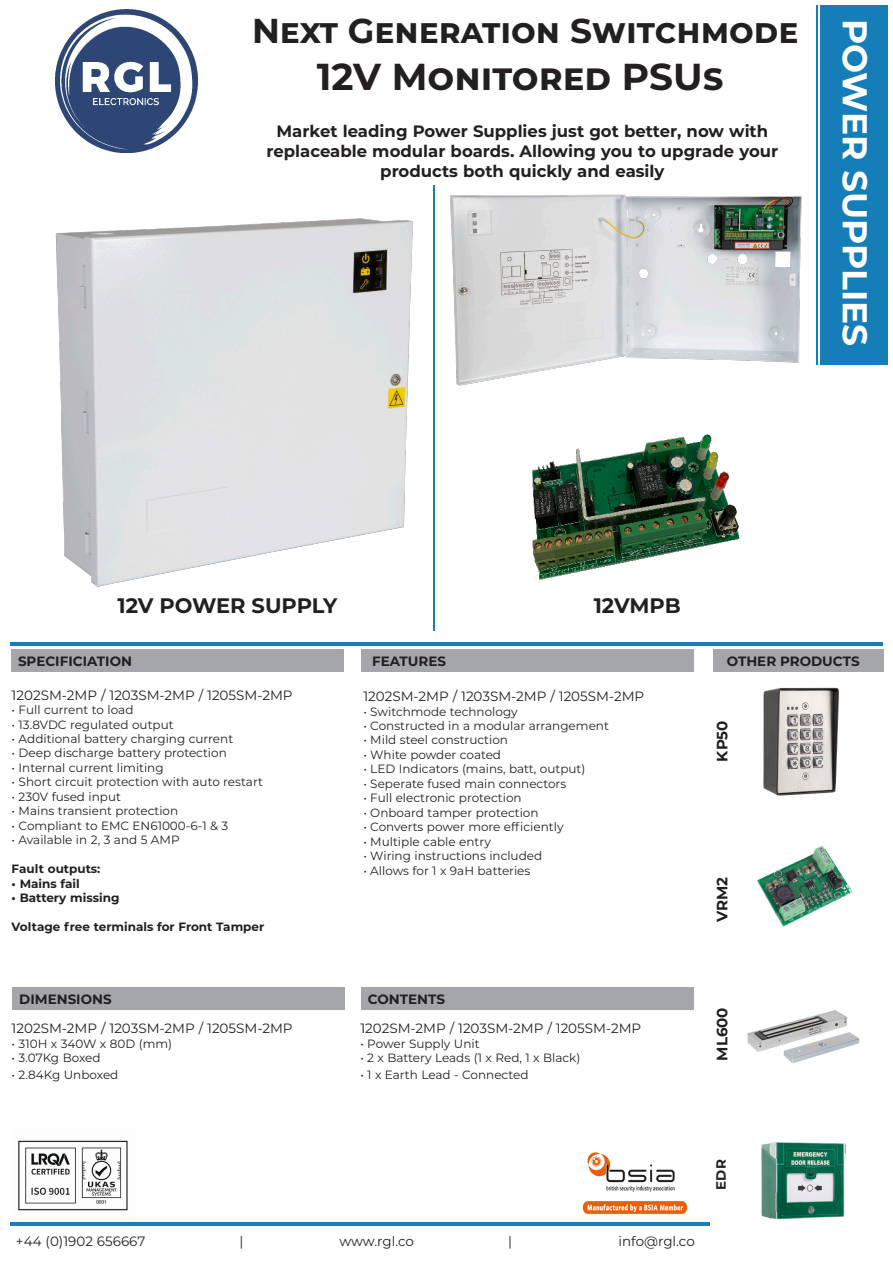
<style>
.page{position:relative;width:893px;height:1263px;background:#fff}
.page>*{position:absolute;margin:0;border:0;box-sizing:border-box;transform-origin:0 0}
.t1{font:700 37.5px "Montserrat";color:#231f20}
.t2{font:700 34.5px "Montserrat";color:#231f20}
.t3{font:700 34.5px "Montserrat";color:#fff}
.t4{font:700 21px "Montserrat";letter-spacing:-.01em;color:#231f20}
.t5{font:700 16.5px/20px "Montserrat";color:#231f20;text-align:center}
.t6{font:700 15px "Montserrat";color:#231f20}
.t7{font:13.5px "Montserrat";color:#231f20}
.t8{font:700 13.5px "Montserrat";color:#231f20}
.t9{font:12px "Montserrat";color:#231f20}
.t10{font:700 12px "Montserrat";color:#231f20}
</style>
<div class="page">
<hr style="left:10px;top:642px;width:873px;height:4px;background:#157db7">
<div style="left:12px;top:649px;width:332px;height:22px;background:#a5a6aa"></div>
<div style="left:820px;top:5px;width:68px;height:360px;background:#157db7"></div>
<img style="left:55px;top:9px;width:143px;height:143px">
<img style="left:55px;top:218px;width:358px;height:369px">
<img style="left:757px;top:846px;width:96px;height:81px">
<img style="left:733px;top:671px;width:138px;height:125px">
<img style="left:747px;top:1010px;width:113px;height:53px">
<img style="left:761px;top:1142px;width:85px;height:78px">
<img style="left:450px;top:194px;width:352px;height:192px">
<div style="left:362px;top:649px;width:332px;height:22px;background:#a5a6aa"></div>
<div style="left:713px;top:649px;width:171px;height:22px;background:#a5a6aa"></div>
<div style="left:13px;top:987px;width:332px;height:22px;background:#a5a6aa"></div>
<div style="left:361px;top:987px;width:333px;height:22px;background:#a5a6aa"></div>
<img style="left:18px;top:1140px;width:110px;height:71px">
<img style="left:532px;top:434px;width:208px;height:146px">
<hr style="left:433px;top:185px;width:2px;height:446px;background:#157db7">
<hr style="left:816px;top:5px;width:2px;height:360px;background:#157db7">
<img style="left:582px;top:1152px;width:106px;height:63px">
<hr style="left:10px;top:1222px;width:700px;height:4px;background:#157db9">
<p class="t2" style="left:252px;top:6px;width:548px">Next Generation Switchmode</p>
<p class="t1" style="left:317px;top:50px;width:408px">12V Monitored PSUs</p>
<p class="t5" style="left:266px;top:120px;width:513px">Market leading Power Supplies just got better, now with replaceable modular boards. Allowing you to upgrade your products both quickly and easily</p>
<p class="t3" style="left:880px;top:19px;width:329px;rotate:90deg">POWER SUPPLIES</p>
<p class="t4" style="left:117px;top:590px;width:221px">12V POWER SUPPLY</p>
<p class="t4" style="left:594px;top:590px;width:88px">12VMPB</p>
<p class="t8" style="left:18px;top:652px;width:116px">SPECIFICIATION</p>
<p class="t7" style="left:12px;top:685px;width:282px">1202SM-2MP / 1203SM-2MP / 1205SM-2MP</p>
<p class="t9" style="left:12px;top:701px;width:123px">• Full current to load</p>
<p class="t9" style="left:12px;top:716px;width:163px">• 13.8VDC regulated output</p>
<p class="t9" style="left:12px;top:730px;width:223px">• Additional battery charging current</p>
<p class="t9" style="left:12px;top:745px;width:217px">• Deep discharge battery protection</p>
<p class="t9" style="left:12px;top:759px;width:154px">• Internal current limiting</p>
<p class="t9" style="left:12px;top:774px;width:253px">• Short circuit protection with auto restart</p>
<p class="t9" style="left:12px;top:788px;width:111px">• 230V fused input</p>
<p class="t9" style="left:12px;top:803px;width:168px">• Mains transient protection</p>
<p class="t9" style="left:12px;top:817px;width:218px">• Compliant to EMC EN61000-6-1 &amp; 3</p>
<p class="t9" style="left:12px;top:832px;width:170px">• Available in 2, 3 and 5 AMP</p>
<p class="t10" style="left:12px;top:860px;width:90px">Fault outputs:</p>
<p class="t10" style="left:12px;top:875px;width:70px">• Mains fail</p>
<p class="t10" style="left:12px;top:889px;width:109px">• Battery missing</p>
<p class="t10" style="left:12px;top:918px;width:254px">Voltage free terminals for Front Tamper</p>
<p class="t8" style="left:19px;top:990px;width:94px">DIMENSIONS</p>
<p class="t7" style="left:12px;top:1019px;width:282px">1202SM-2MP / 1203SM-2MP / 1205SM-2MP</p>
<p class="t9" style="left:12px;top:1035px;width:162px">• 310H x 340W x 80D (mm)</p>
<p class="t9" style="left:12px;top:1050px;width:90px">• 3.07Kg Boxed</p>
<p class="t9" style="left:12px;top:1066px;width:108px">• 2.84Kg Unboxed</p>
<p class="t8" style="left:372px;top:652px;width:75px">FEATURES</p>
<p class="t8" style="left:727px;top:652px;width:134px">OTHER PRODUCTS</p>
<p class="t7" style="left:363px;top:687px;width:282px">1202SM-2MP / 1203SM-2MP / 1205SM-2MP</p>
<p class="t9" style="left:363px;top:703px;width:156px">• Switchmode technology</p>
<p class="t9" style="left:363px;top:717px;width:247px">• Constructed in a modular arrangement</p>
<p class="t9" style="left:363px;top:732px;width:146px">• Mild steel construction</p>
<p class="t9" style="left:363px;top:746px;width:139px">• White powder coated</p>
<p class="t9" style="left:363px;top:761px;width:224px">• LED Indicators (mains, batt, output)</p>
<p class="t9" style="left:363px;top:775px;width:204px">• Seperate fused main connectors</p>
<p class="t9" style="left:363px;top:790px;width:160px">• Full electronic protection</p>
<p class="t9" style="left:363px;top:804px;width:177px">• Onboard tamper protection</p>
<p class="t9" style="left:363px;top:819px;width:202px">• Converts power more efficiently</p>
<p class="t9" style="left:363px;top:833px;width:129px">• Multiple cable entry</p>
<p class="t9" style="left:363px;top:848px;width:180px">• Wiring instructions included</p>
<p class="t9" style="left:363px;top:862px;width:169px">• Allows for 1 x 9aH batteries</p>
<p class="t8" style="left:368px;top:990px;width:79px">CONTENTS</p>
<p class="t7" style="left:360px;top:1019px;width:282px">1202SM-2MP / 1203SM-2MP / 1205SM-2MP</p>
<p class="t9" style="left:360px;top:1035px;width:121px">• Power Supply Unit</p>
<p class="t9" style="left:360px;top:1050px;width:222px">• 2 x Battery Leads (1 x Red, 1 x Black)</p>
<p class="t9" style="left:360px;top:1066px;width:170px">• 1 x Earth Lead - Connected</p>
<p class="t6" style="left:711px;top:761px;width:43px;rotate:-90deg">KP50</p>
<p class="t6" style="left:711px;top:922px;width:47px;rotate:-90deg">VRM2</p>
<p class="t6" style="left:711px;top:1060px;width:55px;rotate:-90deg">ML600</p>
<p class="t8" style="left:711px;top:1189px;width:32px;rotate:-90deg">EDR</p>
<p class="t7" style="left:16px;top:1232px;width:131px">+44 (0)1902 656667</p>
<p class="t7" style="left:240px;top:1232px;width:5px">|</p>
<p class="t7" style="left:339px;top:1232px;width:76px">www.rgl.co</p>
<p class="t7" style="left:508px;top:1232px;width:5px">|</p>
<p class="t7" style="left:618px;top:1232px;width:78px">info@rgl.co</p>
</div>
